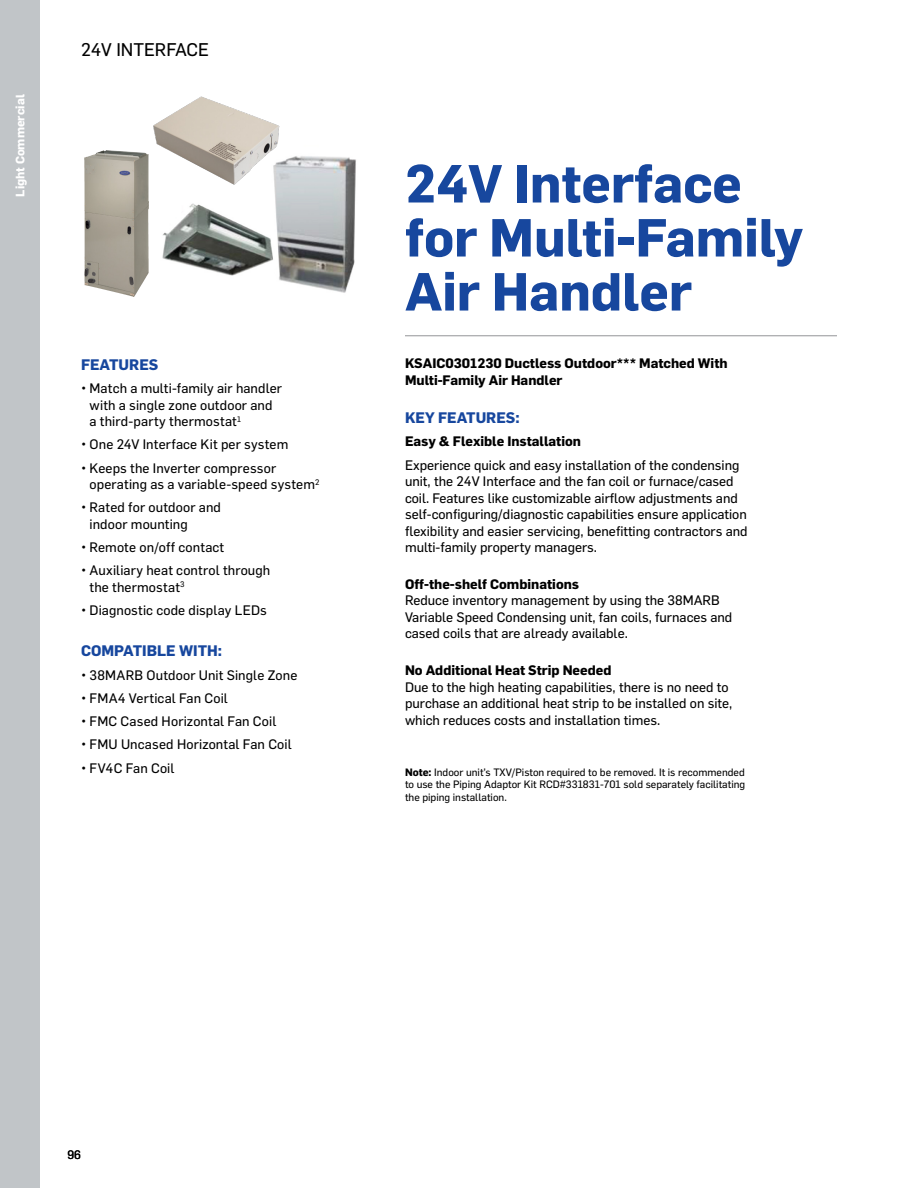
<style>
.page{position:relative;width:918px;height:1188px;background:#fff}
.page>*{position:absolute;margin:0;border:0;box-sizing:border-box;transform-origin:0 0}
.t1{font:700 52.5px/54px "Flama";color:#17479e}
.t2{font:18px "Flama Basic";color:#000}
.t3{font:700 15px "Flama";color:#17479e}
.t4{font:13.5px/16.5px "Flama Basic";color:#000}
.t5{font:700 13.5px/16.5px "Flama";color:#000}
.t6{font:700 12px "Flama";color:#fff}
.t7{font:12px "Flama Basic";color:#000}
.t8{font:10.5px/12.6px "Flama Basic";color:#000;text-align:justify}
.s1{font-family:"Flama";font-weight:700}
</style>
<div class="page">
<div style="left:0;top:0;width:40px;height:1188px;background:#c1c5c8"></div>
<img style="left:162px;top:156px;width:194px;height:137px">
<img style="left:141px;top:96px;width:146px;height:94px">
<img style="left:86px;top:150px;width:20px;height:7px">
<hr style="left:405px;top:335px;width:432px;height:1px;background:#939598">
<p class="t6" style="left:11px;top:197px;width:104px;rotate:-90deg">Light Commercial</p>
<p class="t6" style="left:11px;top:156px;width:63px;rotate:-90deg">Multi-Zone</p>
<h2 class="t2" style="left:81px;top:37px;width:130px">24V INTERFACE</h2>
<p class="t3" style="left:81px;top:354px;width:79px">FEATURES</p>
<p class="t4" style="left:90px;top:379px;width:194px;text-indent:-9px">• Match a multi-family air handler with a single zone outdoor and a third-party thermostat<sup>1</sup></p>
<p class="t4" style="left:81px;top:436px;width:209px">• One 24V Interface Kit per system</p>
<p class="t4" style="left:90px;top:459px;width:231px;text-indent:-9px">• Keeps the Inverter compressor operating as a variable-speed system<sup>2</sup></p>
<p class="t4" style="left:90px;top:499px;width:133px;text-indent:-9px">• Rated for outdoor and indoor mounting</p>
<p class="t4" style="left:81px;top:538px;width:145px">• Remote on/off contact</p>
<p class="t4" style="left:90px;top:562px;width:182px;text-indent:-9px">• Auxiliary heat control through the thermostat<sup>3</sup></p>
<p class="t4" style="left:81px;top:601px;width:187px">• Diagnostic code display LEDs</p>
<p class="t3" style="left:81px;top:640px;width:143px">COMPATIBLE WITH:</p>
<p class="t4" style="left:81px;top:666px;width:218px">• 38MARB Outdoor Unit Single Zone</p>
<p class="t4" style="left:81px;top:689px;width:148px">• FMA4 Vertical Fan Coil</p>
<p class="t4" style="left:81px;top:712px;width:197px">• FMC Cased Horizontal Fan Coil</p>
<p class="t4" style="left:81px;top:736px;width:212px">• FMU Uncased Horizontal Fan Coil</p>
<p class="t4" style="left:81px;top:759px;width:95px">• FV4C Fan Coil</p>
<h1 class="t1" style="left:405px;top:153px;width:399px">24V Interface for Multi-Family<br>Air Handler</h1>
<p class="t5" style="left:405px;top:354px;width:324px">KSAIC0301230 Ductless Outdoor*** Matched With<br>Multi-Family Air Handler</p>
<p class="t3" style="left:405px;top:407px;width:116px">KEY FEATURES:</p>
<p class="t5" style="left:405px;top:432px;width:178px">Easy &amp; Flexible Installation</p>
<p class="t4" style="left:405px;top:456px;width:344px">Experience quick and easy installation of the condensing unit, the 24V Interface and the fan coil or furnace/cased coil. Features like customizable airflow adjustments and self-configuring/diagnostic capabilities ensure application flexibility and easier servicing, benefitting contractors and multi-family property managers.</p>
<p class="t5" style="left:405px;top:575px;width:176px">Off-the-shelf Combinations</p>
<p class="t4" style="left:405px;top:592px;width:329px">Reduce inventory management by using the 38MARB<br>Variable Speed Condensing unit, fan coils, furnaces and cased coils that are already available.</p>
<p class="t5" style="left:405px;top:661px;width:208px">No Additional Heat Strip Needed</p>
<p class="t4" style="left:405px;top:678px;width:329px">Due to the high heating capabilities, there is no need to purchase an additional heat strip to be installed on site, which reduces costs and installation times.</p>
<p class="t8" style="left:405px;top:765px;width:342px"><span class="s1">Note:</span> Indoor unit’s TXV/Piston required to be removed. It is recommended to use the Piping Adaptor Kit RCD#331831-701 sold separately facilitating the piping installation.</p>
<p class="t7" style="left:67px;top:1146px;width:15px">96</p>
</div>
